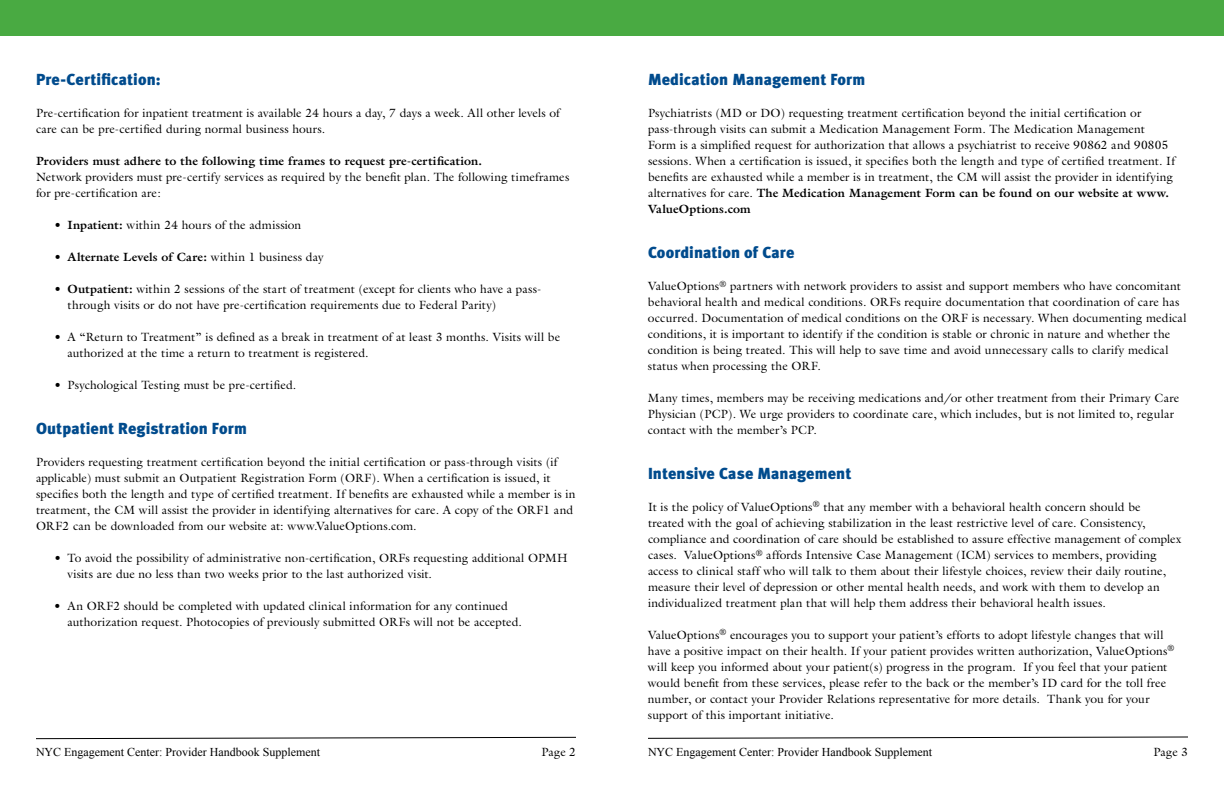
<style>
.page{position:relative;width:1224px;height:792px;background:#fff}
.page>*{position:absolute;margin:0;border:0;box-sizing:border-box;transform-origin:0 0}
.t1{font:900 16px "Meta";letter-spacing:.005em;color:#004b8d}
.t2{font:12px/16px "Galliard";letter-spacing:.005em;color:#000}
.t3{font:700 12px "Galliard";letter-spacing:.005em;color:#000}
.t4{font:12px "Times New Roman";color:#000}
.s1{font-weight:700}
.s2{font-weight:400}
</style>
<div class="page">
<svg style="left:36px;top:736px;width:540px;height:4px"></svg>
<svg style="left:648px;top:736px;width:540px;height:3px"></svg>
<div style="left:0;top:0;width:1224px;height:36px;background:#49aa42"></div>
<h1 class="t1" style="left:36px;top:70px;width:126px">Pre-Certification:</h1>
<p class="t2" style="left:36px;top:104px;width:525px">Pre-certification for inpatient treatment is available 24 hours a day, 7 days a week. All other levels of care can be pre-certified during normal business hours.</p>
<p class="t3" style="left:36px;top:153px;width:447px">Providers must adhere to the following time frames to request pre-certification.</p>
<p class="t2" style="left:36px;top:168px;width:535px">Network providers must pre-certify services as required by the benefit plan. The following timeframes for pre-certification are:</p>
<p class="t2" style="left:54px;top:216px;width:249px">• <span class="s1">Inpatient:</span> within 24 hours of the admission</p>
<p class="t3" style="left:54px;top:249px;width:271px"><span class="s2">•</span> Alternate Levels of Care: <span class="s2">within 1 business day</span></p>
<p class="t2" style="left:68px;top:280px;width:475px;text-indent:-14px">• <span class="s1">Outpatient:</span> within 2 sessions of the start of treatment (except for clients who have a pass&shy;through visits or do not have pre-certification requirements due to Federal Parity)</p>
<p class="t2" style="left:68px;top:328px;width:494px;text-indent:-14px">• A “Return to Treatment” is defined as a break in treatment of at least 3 months. Visits will be authorized at the time a return to treatment is registered.</p>
<p class="t2" style="left:54px;top:376px;width:244px">• Psychological Testing must be pre-certified.</p>
<h1 class="t1" style="left:36px;top:419px;width:212px">Outpatient Registration Form</h1>
<p class="t2" style="left:36px;top:453px;width:541px">Providers requesting treatment certification beyond the initial certification or pass-through visits (if applicable) must submit an Outpatient Registration Form (ORF). When a certification is issued, it specifies both the length and type of certified treatment. If benefits are exhausted while a member is in treatment, the CM will assist the provider in identifying alternatives for care. A copy of the ORF1 and ORF2 can be downloaded from our website at: www.ValueOptions.com.</p>
<p class="t2" style="left:68px;top:549px;width:502px;text-indent:-14px">• To avoid the possibility of administrative non-certification, ORFs requesting additional OPMH visits are due no less than two weeks prior to the last authorized visit.</p>
<p class="t2" style="left:68px;top:597px;width:456px;text-indent:-14px">• An ORF2 should be completed with updated clinical information for any continued authorization request. Photocopies of previously submitted ORFs will not be accepted.</p>
<h1 class="t1" style="left:648px;top:70px;width:219px">Medication Management Form</h1>
<p class="t2" style="left:648px;top:104px;width:528px">Psychiatrists (MD or DO) requesting treatment certification beyond the initial certification or pass-through visits can submit a Medication Management Form. The Medication Management Form is a simplified request for authorization that allows a psychiatrist to receive 90862 and 90805 sessions. When a certification is issued, it specifies both the length and type of certified treatment. If benefits are exhausted while a member is in treatment, the CM will assist the provider in identifying alternatives for care. <span class="s1">The Medication Management Form can be found on our website at www.<br>ValueOptions.com</span></p>
<h1 class="t1" style="left:648px;top:243px;width:148px">Coordination of Care</h1>
<p class="t2" style="left:648px;top:277px;width:540px">ValueOptions<sup>®</sup> partners with network providers to assist and support members who have concomitant behavioral health and medical conditions. ORFs require documentation that coordination of care has occurred. Documentation of medical conditions on the ORF is necessary. When documenting medical conditions, it is important to identify if the condition is stable or chronic in nature and whether the condition is being treated. This will help to save time and avoid unnecessary calls to clarify medical status when processing the ORF.</p>
<p class="t2" style="left:648px;top:389px;width:533px">Many times, members may be receiving medications and/or other treatment from their Primary Care<br>Physician (PCP). We urge providers to coordinate care, which includes, but is not limited to, regular contact with the member’s PCP.</p>
<h1 class="t1" style="left:648px;top:464px;width:205px">Intensive Case Management</h1>
<p class="t2" style="left:648px;top:498px;width:535px">It is the policy of ValueOptions<sup>®</sup> that any member with a behavioral health concern should be<br>treated with the goal of achieving stabilization in the least restrictive level of care. Consistency, compliance and coordination of care should be established to assure effective management of complex cases. ValueOptions<sup>®</sup> affords Intensive Case Management (ICM) services to members, providing access to clinical staff who will talk to them about their lifestyle choices, review their daily routine, measure their level of depression or other mental health needs, and work with them to develop an individualized treatment plan that will help them address their behavioral health issues.</p>
<p class="t2" style="left:648px;top:626px;width:528px">ValueOptions<sup>®</sup> encourages you to support your patient’s efforts to adopt lifestyle changes that will have a positive impact on their health. If your patient provides written authorization, ValueOptions<sup>® </sup>will keep you informed about your patient(s) progress in the program. If you feel that your patient would benefit from these services, please refer to the back or the member’s ID card for the toll free number, or contact your Provider Relations representative for more details. Thank you for your support of this important initiative.</p>
<p class="t2" style="left:541px;top:744px;width:36px">Page 2</p>
<p class="t2" style="left:1153px;top:744px;width:36px">Page 3</p>
<p class="t4" style="left:36px;top:744px;width:286px">NYC Engagement Center: Provider Handbook Supplement</p>
<p class="t4" style="left:648px;top:744px;width:286px">NYC Engagement Center: Provider Handbook Supplement</p>
</div>
